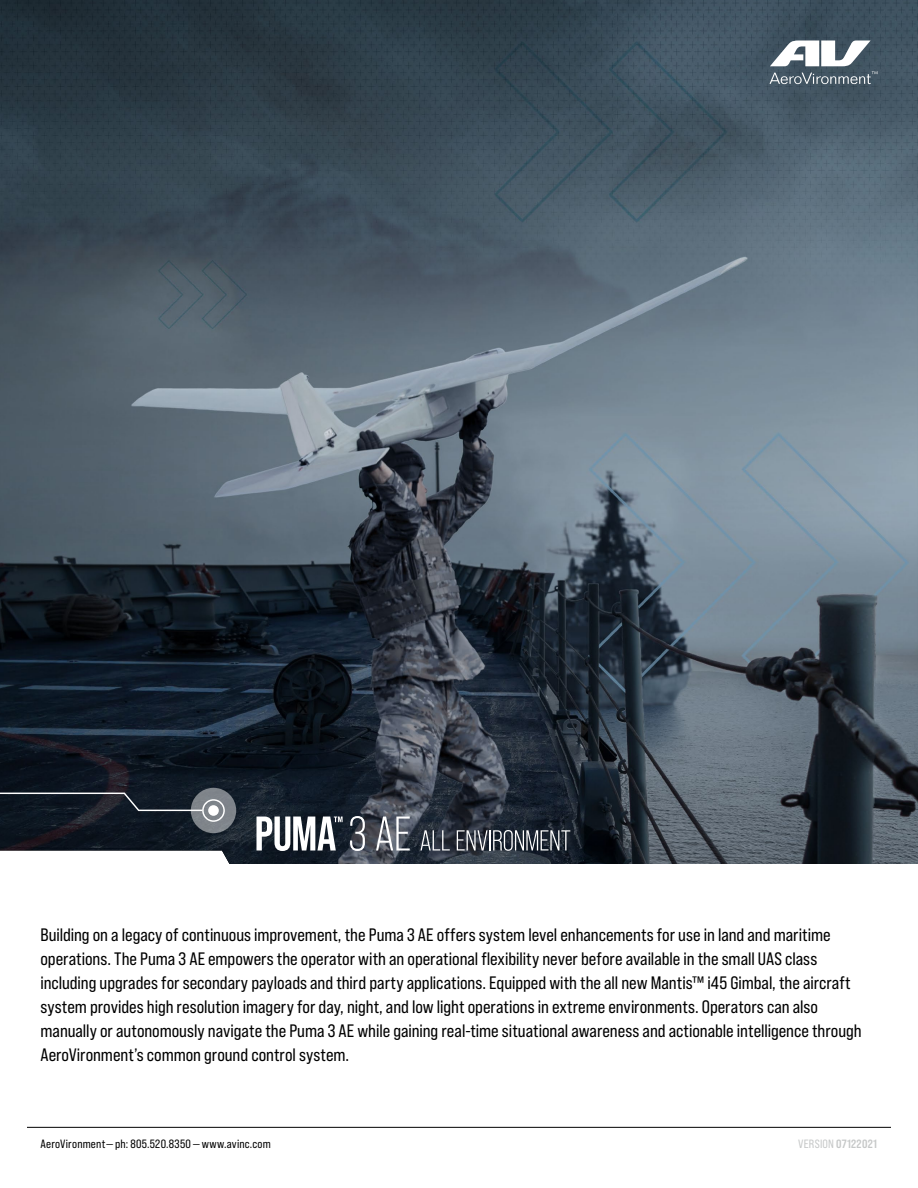
<style>
.page{position:relative;width:918px;height:1188px;background:#fff}
.page>*{position:absolute;margin:0;border:0;box-sizing:border-box;transform-origin:0 0}
.t1{font:18px/24px "Bebas Neue Pro Sm E Rg";color:#000}
.t2{font:12px "Bebas Neue Pro Sm E Rg";letter-spacing:.02em;color:#000}
.t3{font:12px "Bebas Neue Pro Sm E Bd";letter-spacing:.025em;color:#c6c8c8}
.s1{font-family:"Bebas Neue Pro Sm E Rg"}
</style>
<div class="page">
<img style="left:0;top:0;width:918px;height:864px">
<div style="left:191px;top:788px;width:45px;height:45px;background:#7f848b;border-radius:50%"></div>
<svg style="left:0;top:793px;width:225px;height:29px;background:#2d353e"></svg>
<svg style="left:256px;top:817px;width:87px;height:34px"></svg>
<svg style="left:350px;top:816px;width:15px;height:35px"></svg>
<svg style="left:376px;top:817px;width:34px;height:34px"></svg>
<svg style="left:420px;top:830px;width:30px;height:21px"></svg>
<svg style="left:457px;top:830px;width:113px;height:21px;background:#5c626a"></svg>
<hr style="left:27px;top:1127px;width:864px;height:1px;background:#000">
<svg style="left:770px;top:40px;width:107px;height:44px"></svg>
<p class="t1" style="left:40px;top:922px;width:823px">Building on a legacy of continuous improvement, the Puma 3 AE offers system level enhancements for use in land and maritime operations. The Puma 3 AE empowers the operator with an operational flexibility never before available in the small UAS class including upgrades for secondary payloads and third party applications. Equipped with the all new Mantis™ i45 Gimbal, the aircraft system provides high resolution imagery for day, night, and low light operations in extreme environments. Operators can also manually or autonomously navigate the Puma 3 AE while gaining real-time situational awareness and actionable intelligence through AeroVironment’s common ground control system.</p>
<p class="t2" style="left:41px;top:1137px;width:232px">AeroVironment— ph: 805.520.8350 — www.avinc.com</p>
<p class="t3" style="left:798px;top:1137px;width:80px"><span class="s1">VERSION</span> 07122021</p>
</div>
